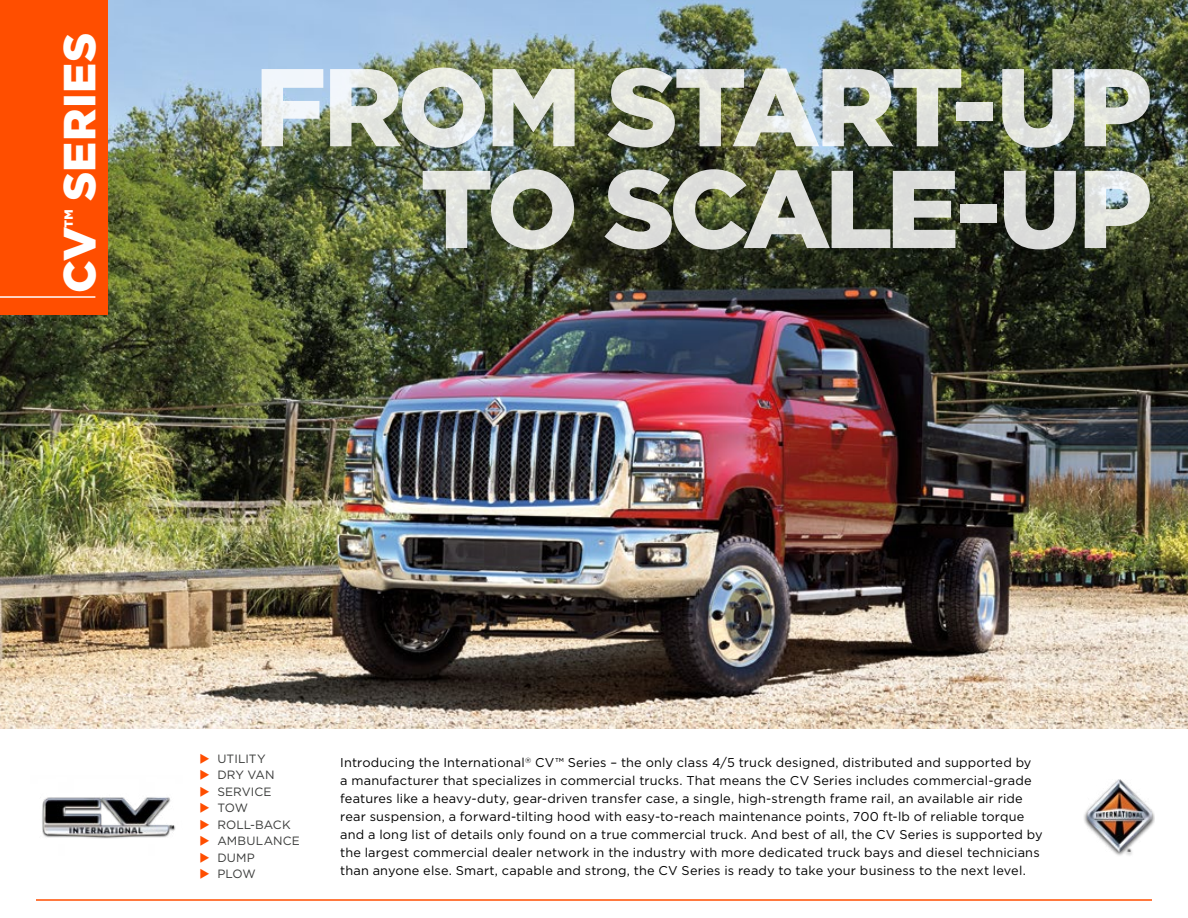
<style>
.page{position:relative;width:1188px;height:918px;background:#fff}
.page>*{position:absolute;margin:0;border:0;box-sizing:border-box;transform-origin:0 0}
.t1{font:900 110.25px/101.9px "Gotham";letter-spacing:-.04em;color:#fff;text-align:right}
.t2{font:900 45px "Gotham";letter-spacing:.01em;color:#fff}
.t3{font:12.75px/18px "Gotham";letter-spacing:.015em;color:#000}
.t4{font:12px "Gotham";letter-spacing:.01em;color:#393a39}
.s1{color:#ff4e00}
</style>
<div class="page">
<img style="left:0;top:0;width:1188px;height:729px">
<hr style="left:36px;top:899px;width:1116px;height:2px;background:#ff4e00">
<div style="left:0;top:0;width:108px;height:315px;background:#ff4e00"></div>
<hr style="left:0;top:296px;width:95px;height:2px;background:#fff">
<div style="left:1083px;top:779px;width:72px;height:78px;background:#000;opacity:.75"></div>
<img style="left:1087px;top:780px;width:65px;height:71px">
<img style="left:42px;top:797px;width:134px;height:42px">
<h2 class="t2" style="left:53px;top:293px;width:262px;rotate:-90deg">CV<sup>™</sup> SERIES</h2>
<h1 class="t1" style="left:255px;top:53px;width:899px">FROM START-UP<br>TO SCALE-UP</h1>
<p class="t4" style="left:199px;top:752px;width:68px"><span class="s1">◆</span> UTILITY</p>
<p class="t4" style="left:199px;top:768px;width:77px"><span class="s1">◆</span> DRY VAN</p>
<p class="t4" style="left:199px;top:785px;width:74px"><span class="s1">◆</span> SERVICE</p>
<p class="t4" style="left:199px;top:801px;width:50px"><span class="s1">◆</span> TOW</p>
<p class="t4" style="left:199px;top:818px;width:93px"><span class="s1">◆</span> ROLL-BACK</p>
<p class="t4" style="left:199px;top:834px;width:102px"><span class="s1">◆</span> AMBULANCE</p>
<p class="t4" style="left:199px;top:851px;width:57px"><span class="s1">◆</span> DUMP</p>
<p class="t4" style="left:199px;top:867px;width:58px"><span class="s1">◆</span> PLOW</p>
<p class="t3" style="left:340px;top:753px;width:704px">Introducing the International<sup>®</sup> CV™ Series – the only class 4/5 truck designed, distributed and supported by<br>a manufacturer that specializes in commercial trucks. That means the CV Series includes commercial-grade features like a heavy-duty, gear-driven transfer case, a single, high-strength frame rail, an available air ride rear suspension, a forward-tilting hood with easy-to-reach maintenance points, 700 ft-lb of reliable torque and a long list of details only found on a true commercial truck. And best of all, the CV Series is supported by the largest commercial dealer network in the industry with more dedicated truck bays and diesel technicians than anyone else. Smart, capable and strong, the CV Series is ready to take your business to the next level.</p>
</div>
